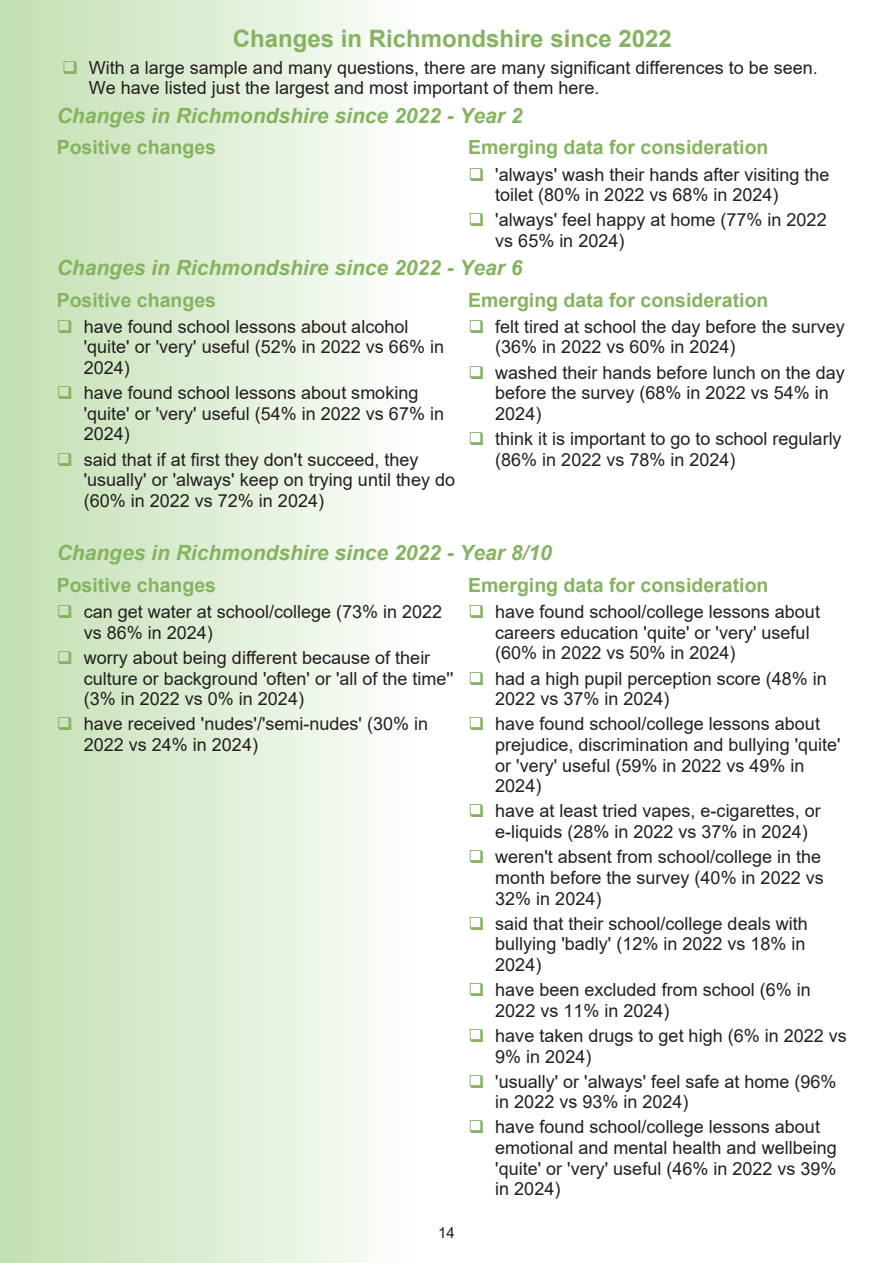
<style>
.page{position:relative;width:893px;height:1263px;background:#fff}
.page>*{position:absolute;margin:0;border:0;box-sizing:border-box;transform-origin:0 0}
.t1{font:700 24px "Arial";color:#85b360}
.t2{font:italic 700 21px "Arial";color:#85b360}
.t3{font:700 19.5px "Arial";color:#85b360}
.t4{font:18px/20.7px "Arial";color:#231f20}
.t5{font:15px "Arial";color:#231f20}
</style>
<div class="page">
<div style="left:0;top:0;width:416px;height:1263px;background:linear-gradient(to right,#c2dfb1,#fcfdfc)"></div>
<svg style="left:64px;top:61px;width:13px;height:13px"></svg>
<svg style="left:58px;top:320px;width:13px;height:13px"></svg>
<svg style="left:58px;top:386px;width:13px;height:13px"></svg>
<svg style="left:58px;top:453px;width:13px;height:13px"></svg>
<svg style="left:58px;top:605px;width:13px;height:13px"></svg>
<svg style="left:58px;top:651px;width:13px;height:13px"></svg>
<svg style="left:58px;top:717px;width:13px;height:13px"></svg>
<h1 class="t1" style="left:233px;top:29px;width:441px">Changes in Richmondshire since 2022</h1>
<p class="t4" style="left:89px;top:59px;width:731px">With a large sample and many questions, there are many significant differences to be seen.<br>We have listed just the largest and most important of them here.</p>
<p class="t2" style="left:57px;top:107px;width:467px">Changes in Richmondshire since 2022 - Year 2</p>
<p class="t3" style="left:57px;top:140px;width:161px">Positive changes</p>
<p class="t3" style="left:468px;top:140px;width:302px">Emerging data for consideration</p>
<p class="t4" style="left:495px;top:165px;width:336px">'always' wash their hands after visiting the toilet (80% in 2022 vs 68% in 2024)</p>
<p class="t4" style="left:495px;top:211px;width:333px">'always' feel happy at home (77% in 2022 vs 65% in 2024)</p>
<p class="t2" style="left:57px;top:260px;width:467px">Changes in Richmondshire since 2022 - Year 6</p>
<p class="t3" style="left:57px;top:293px;width:161px">Positive changes</p>
<p class="t3" style="left:468px;top:293px;width:302px">Emerging data for consideration</p>
<p class="t4" style="left:84px;top:318px;width:362px">have found school lessons about alcohol 'quite' or 'very' useful (52% in 2022 vs 66% in<br>2024)</p>
<p class="t4" style="left:84px;top:384px;width:362px">have found school lessons about smoking 'quite' or 'very' useful (54% in 2022 vs 67% in<br>2024)</p>
<p class="t4" style="left:84px;top:451px;width:373px">said that if at first they don't succeed, they 'usually' or 'always' keep on trying until they do (60% in 2022 vs 72% in 2024)</p>
<p class="t4" style="left:495px;top:318px;width:351px">felt tired at school the day before the survey (36% in 2022 vs 60% in 2024)</p>
<p class="t4" style="left:495px;top:364px;width:351px">washed their hands before lunch on the day before the survey (68% in 2022 vs 54% in<br>2024)</p>
<p class="t4" style="left:495px;top:430px;width:348px">think it is important to go to school regularly (86% in 2022 vs 78% in 2024)</p>
<p class="t2" style="left:57px;top:545px;width:497px">Changes in Richmondshire since 2022 - Year 8/10</p>
<p class="t3" style="left:57px;top:578px;width:161px">Positive changes</p>
<p class="t3" style="left:468px;top:578px;width:302px">Emerging data for consideration</p>
<p class="t4" style="left:84px;top:603px;width:360px">can get water at school/college (73% in 2022 vs 86% in 2024)</p>
<p class="t4" style="left:84px;top:649px;width:371px">worry about being different because of their culture or background 'often' or 'all of the time'' (3% in 2022 vs 0% in 2024)</p>
<p class="t4" style="left:84px;top:715px;width:346px">have received 'nudes'/'semi-nudes' (30% in<br>2022 vs 24% in 2024)</p>
<p class="t4" style="left:495px;top:603px;width:326px">have found school/college lessons about careers education 'quite' or 'very' useful (60% in 2022 vs 50% in 2024)</p>
<p class="t4" style="left:495px;top:670px;width:333px">had a high pupil perception score (48% in<br>2022 vs 37% in 2024)</p>
<p class="t4" style="left:495px;top:715px;width:347px">have found school/college lessons about prejudice, discrimination and bullying 'quite' or 'very' useful (59% in 2022 vs 49% in 2024)</p>
<p class="t4" style="left:495px;top:802px;width:327px">have at least tried vapes, e-cigarettes, or e-liquids (28% in 2022 vs 37% in 2024)</p>
<p class="t4" style="left:495px;top:848px;width:330px">weren't absent from school/college in the month before the survey (40% in 2022 vs<br>32% in 2024)</p>
<p class="t4" style="left:495px;top:915px;width:314px;text-align:justify">said that their school/college deals with bullying 'badly' (12% in 2022 vs 18% in 2024)</p>
<p class="t4" style="left:495px;top:981px;width:317px">have been excluded from school (6% in<br>2022 vs 11% in 2024)</p>
<p class="t4" style="left:495px;top:1027px;width:353px">have taken drugs to get high (6% in 2022 vs<br>9% in 2024)</p>
<p class="t4" style="left:495px;top:1073px;width:343px">'usually' or 'always' feel safe at home (96% in 2022 vs 93% in 2024)</p>
<p class="t4" style="left:495px;top:1118px;width:343px">have found school/college lessons about emotional and mental health and wellbeing 'quite' or 'very' useful (46% in 2022 vs 39% in 2024)</p>
<p class="t5" style="left:438px;top:1227px;width:18px">14</p>
</div>
